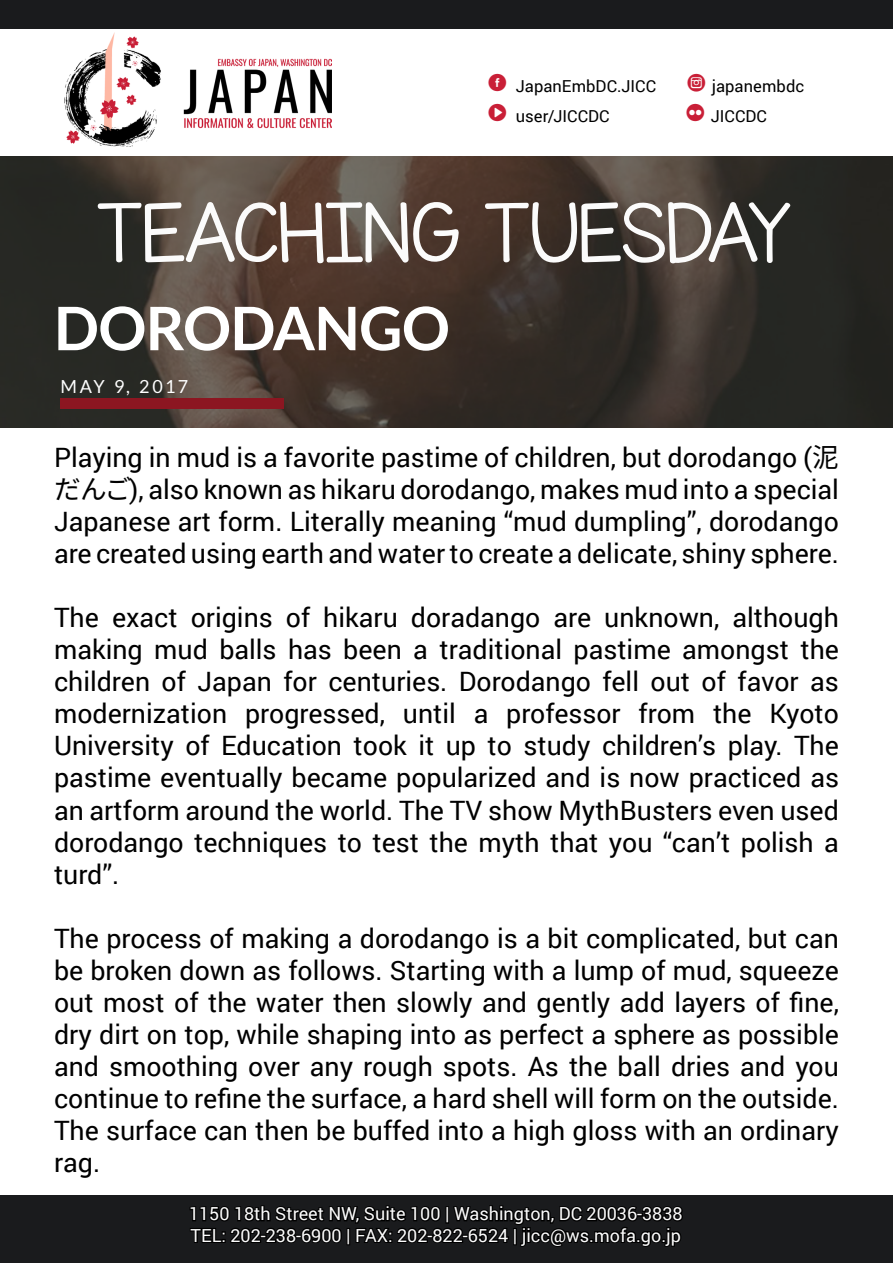
<style>
.page{position:relative;width:893px;height:1263px;background:#fff}
.page>*{position:absolute;margin:0;border:0;box-sizing:border-box;transform-origin:0 0}
.t1{font:72px "KG Miss Kindergarten";color:#fbfbfb}
.t2{font:700 60px "Lato";letter-spacing:-.01em;color:#fff}
.t3{font:26.7px/32.1px "Roboto";color:#000;text-align:justify}
.t4{font:18px/21.6px "Roboto";color:#fbfbfb}
.t5{font:18px "Lato";letter-spacing:.13em;color:#fff}
.t6{font:16.5px/29.7px "Roboto";letter-spacing:.005em;color:#000}
.s1{font-family:"socialtype";font-size:27px;color:#c91f37}
.s2{font-family:"Noto Sans CJ Kjp"}
</style>
<div class="page">
<img style="left:0;top:156px;width:893px;height:271px">
<div style="left:0;top:1195px;width:893px;height:68px;background:#1a1b1d"></div>
<svg style="left:189px;top:1205px;width:494px;height:42px"></svg>
<img style="left:65px;top:33px;width:267px;height:113px">
<div style="left:0;top:0;width:893px;height:29px;background:#1a1b1d"></div>
<div style="left:60px;top:399px;width:224px;height:10px;background:#8c1621"></div>
<p class="t6" style="left:486px;top:71px;width:320px"><span class="s1">B</span> JapanEmbDC.JICC <span class="s1">V</span> japanembdc<br><span class="s1">F</span> user/JICCDC</p>
<p class="t6" style="left:684px;top:100px;width:84px"><span class="s1">O</span> JICCDC</p>
<h1 class="t1" style="left:97px;top:186px;width:696px">TEACHING TUESDAY</h1>
<h2 class="t2" style="left:54px;top:294px;width:397px">DORODANGO</h2>
<p class="t5" style="left:60px;top:377px;width:129px">MAY 9, 2017</p>
<p class="t3" style="left:54px;top:440px;width:786px">Playing in mud is a favorite pastime of children, but dorodango (<span class="s2">泥だんご</span>), also known as hikaru dorodango, makes mud into a special Japanese art form. Literally meaning “mud dumpling”, dorodango are created using earth and water to create a delicate, shiny sphere.</p>
<p class="t3" style="left:54px;top:601px;width:786px">The exact origins of hikaru doradango are unknown, although making mud balls has been a traditional pastime amongst the children of Japan for centuries. Dorodango fell out of favor as modernization progressed, until a professor from the Kyoto University of Education took it up to study children’s play. The pastime eventually became popularized and is now practiced as an artform around the world. The TV show MythBusters even used dorodango techniques to test the myth that you “can’t polish a turd”.</p>
<p class="t3" style="left:54px;top:921px;width:786px">The process of making a dorodango is a bit complicated, but can be broken down as follows. Starting with a lump of mud, squeeze out most of the water then slowly and gently add layers of fine, dry dirt on top, while shaping into as perfect a sphere as possible and smoothing over any rough spots. As the ball dries and you continue to refine the surface, a hard shell will form on the outside.<br>The surface can then be buffed into a high gloss with an ordinary rag.</p>
<p class="t4" style="left:189px;top:1202px;width:495px">1150 18th Street NW, Suite 100 | Washington, DC 20036-3838<br>TEL: 202-238-6900 | FAX: 202-822-6524 | jicc@ws.mofa.go.jp</p>
</div>
